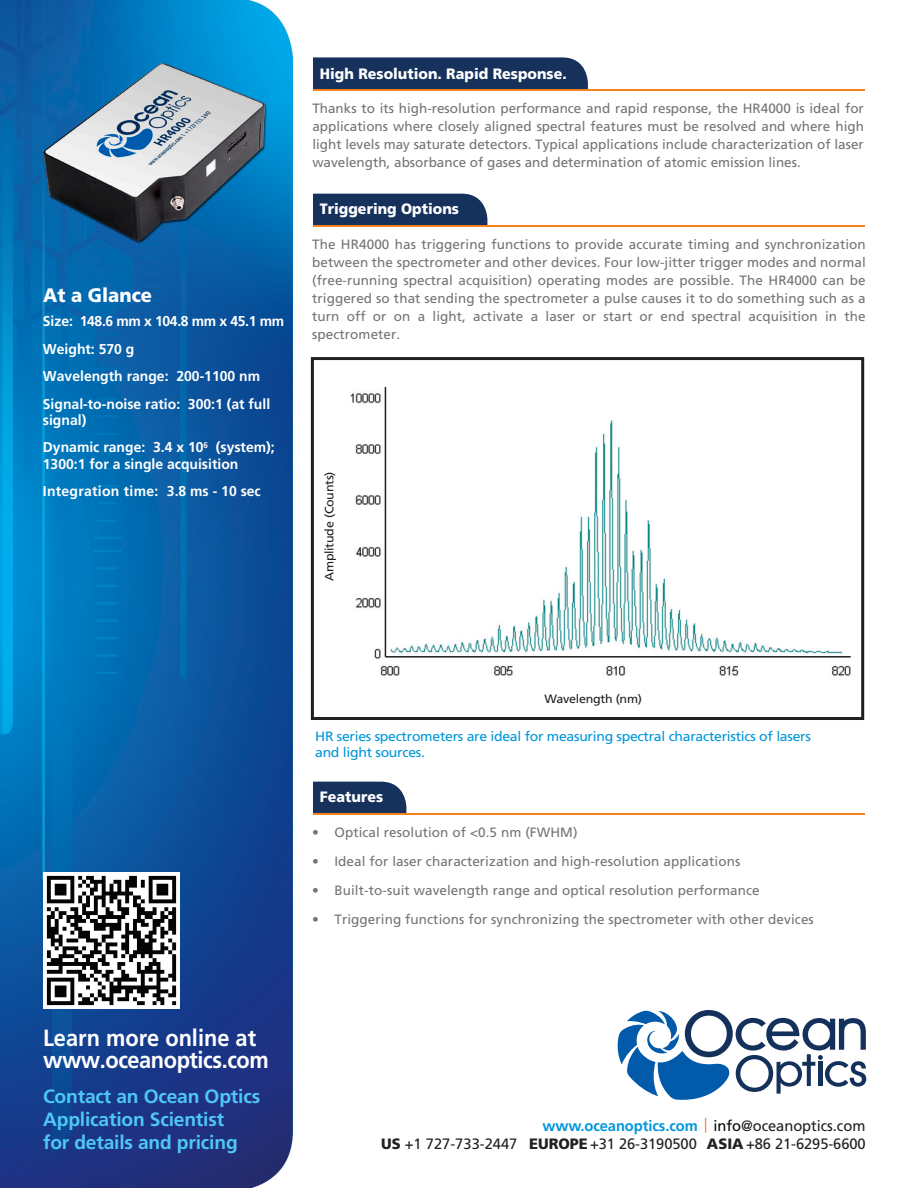
<style>
.page{position:relative;width:918px;height:1188px;background:#fff}
.page>*{position:absolute;margin:0;border:0;box-sizing:border-box;transform-origin:0 0}
.t1{font:700 23.4px/21.8px "Frutiger";letter-spacing:-.02em;color:#fff;scale:.93 1}
.t2{font:900 19.5px "Frutiger";color:#fff;scale:.94 1}
.t3{font:700 19.2px/23.1px "Frutiger";letter-spacing:-.01em;color:#4fc7f4}
.t4{font:15px/18px "Frutiger";letter-spacing:-.005em;color:#231f20;text-align:right}
.t5{font:900 15px "Frutiger";color:#fff;scale:.95 1}
.t6{font:700 14.25px/27.3px "Frutiger";color:#fff}
.t7{font:13.5px/18px "Frutiger";letter-spacing:.005em;color:#727477;text-align:justify}
.t8{font:13.5px/16.2px "Frutiger";letter-spacing:-.02em;color:#0097dc;scale:1.04 1}
.t9{font:12px "Frutiger";letter-spacing:-.02em;color:#231f20;scale:1.04 1}
.s1{font-weight:700;color:#0097dc}
.s2{font-family:"Avenir";color:#f26a24}
.s3{color:#050504}
.s4{font-weight:900}
</style>
<div class="page">
<img style="left:0;top:0;width:867px;height:1188px">
<img style="left:317px;top:382px;width:543px;height:328px">
<svg style="left:617px;top:1010px;width:249px;height:91px"></svg>
<div style="left:313px;top:194px;width:174px;height:31px;background:#16325c"></div>
<hr style="left:313px;top:225px;width:551px;height:2px;background:#f58320">
<div style="left:313px;top:57px;width:275px;height:32px;background:#16325c"></div>
<hr style="left:313px;top:89px;width:551px;height:1px;background:#f58320">
<div style="left:313px;top:782px;width:93px;height:31px;background:#16325c"></div>
<hr style="left:313px;top:813px;width:551px;height:2px;background:#f58320">
<div style="left:311px;top:357px;width:553px;height:363px;border:3px solid #231f20"></div>
<img style="left:25px;top:53px;width:261px;height:198px">
<img style="left:44px;top:873px;width:136px;height:136px">
<div style="left:320px;top:464px;width:30px;height:138px;background:#fff"></div>
<hr style="left:385px;top:656px;width:466px;height:2px;background:#231f20">
<hr style="left:385px;top:387px;width:1px;height:270px;background:#231f20">
<h2 class="t2" style="left:43px;top:283px;width:117px">At a Glance</h2>
<p class="t6" style="left:43px;top:308px;width:243px">Size: 148.6 mm x 104.8 mm x 45.1 mm<br>Weight: 570 g<br>Wavelength range: 200-1100 nm<br>Signal-to-noise ratio: 300:1 (at full</p>
<p class="t6" style="left:43px;top:406px;width:233px">signal)<br>Dynamic range: 3.4 x 10<sup>6</sup> (system);</p>
<p class="t6" style="left:43px;top:450px;width:219px">1300:1 for a single acquisition<br>Integration time: 3.8 ms - 10 sec</p>
<p class="t5" style="left:320px;top:65px;width:261px">High Resolution. Rapid Response.</p>
<p class="t7" style="left:312px;top:100px;width:553px">Thanks to its high-resolution performance and rapid response, the HR4000 is ideal for applications where closely aligned spectral features must be resolved and where high light levels may saturate detectors. Typical applications include characterization of laser wavelength, absorbance of gases and determination of atomic emission lines.</p>
<p class="t5" style="left:320px;top:200px;width:148px">Triggering Options</p>
<p class="t7" style="left:312px;top:236px;width:555px">The HR4000 has triggering functions to provide accurate timing and synchronization between the spectrometer and other devices. Four low-jitter trigger modes and normal (free-running spectral acquisition) operating modes are possible. The HR4000 can be triggered so that sending the spectrometer a pulse causes it to do something such as a turn off or on a light, activate a laser or start or end spectral acquisition in the spectrometer.</p>
<p class="t9" style="left:322px;top:581px;width:107px;rotate:-90deg">Amplitude (Counts)</p>
<h1 class="t1" style="left:43px;top:1027px;width:244px">Learn more online at www.oceanoptics.com</h1>
<h3 class="t3" style="left:43px;top:1084px;width:219px">Contact an Ocean Optics<br>Application Scientist<br>for details and pricing</h3>
<p class="t9" style="left:544px;top:692px;width:95px">Wavelength (nm)</p>
<p class="t8" style="left:315px;top:728px;width:478px">HR series spectrometers are ideal for measuring spectral characteristics of lasers and light sources.</p>
<p class="t5" style="left:320px;top:788px;width:68px">Features</p>
<p class="t7" style="left:312px;top:824px;width:267px">• Optical resolution of &lt;0.5 nm (FWHM)</p>
<p class="t7" style="left:312px;top:852px;width:430px">• Ideal for laser characterization and high-resolution applications</p>
<p class="t7" style="left:312px;top:881px;width:449px">• Built-to-suit wavelength range and optical resolution performance</p>
<p class="t7" style="left:312px;top:910px;width:503px">• Triggering functions for synchronizing the spectrometer with other devices</p>
<p class="t4" style="left:381px;top:1116px;width:486px"><span class="s1">www.oceanoptics.com</span> <span class="s2">|</span> <span class="s3">info</span>@oceanoptics.com<br><span class="s4">US</span> +1 727-733-2447 <span class="s4">EUROPE</span>+31 26-3190500 <span class="s4">ASIA</span> +86 21-6295-6600</p>
</div>
